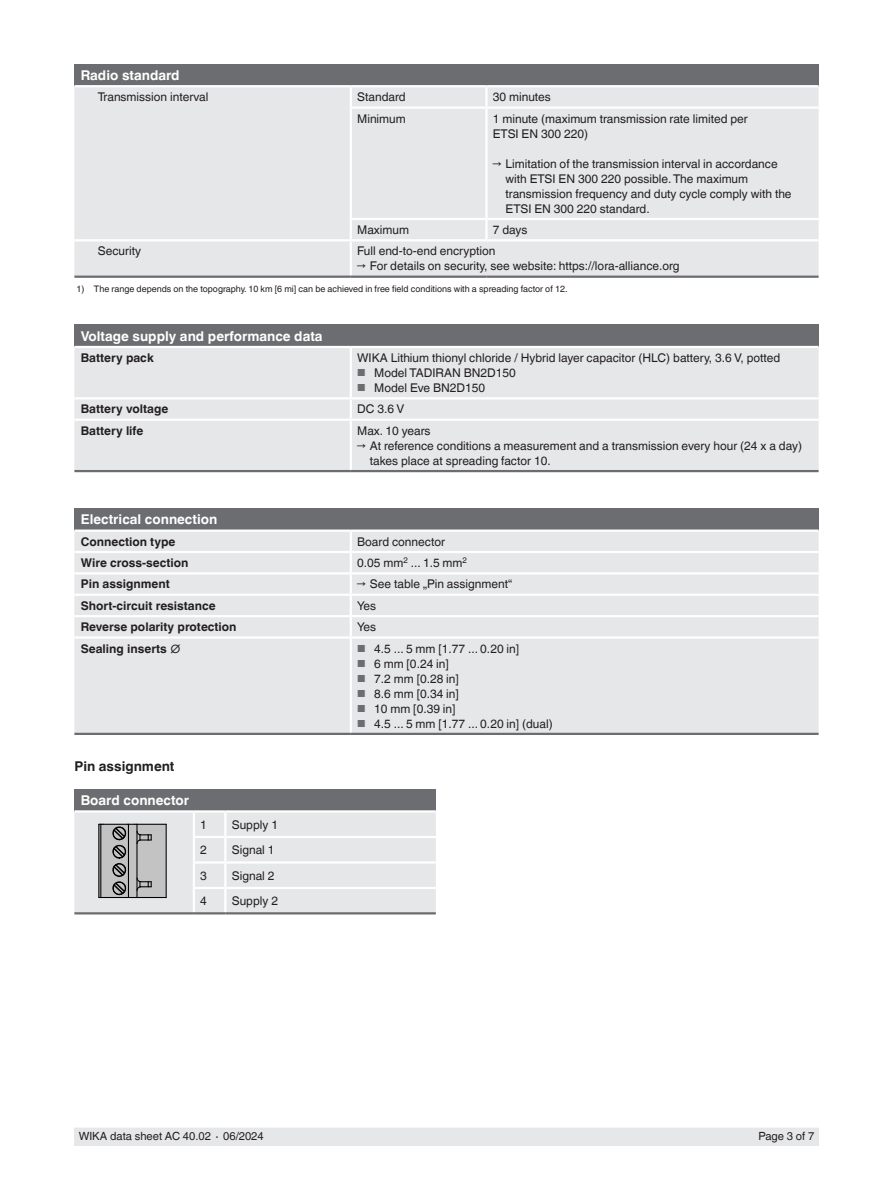
<style>
.page{position:relative;width:893px;height:1188px;background:#fff}
.page>*{position:absolute;margin:0;border:0;box-sizing:border-box;transform-origin:0 0}
.t1{font:700 13.5px "Helvetica World";color:#fff}
.t2{font:700 13.5px "Helvetica World";color:#231f20}
.t3{font:12px/15px "Helvetica World";color:#231f20}
.t4{font:700 12px "Helvetica World";color:#231f20}
.t5{font:11.25px "Helvetica World";color:#231f20}
.t6{font:9px "Helvetica World";color:#231f20}
.s1{font-size:10.2px;color:#6c6d70}
.s2{font-weight:400}
</style>
<div class="page">
<div style="left:74px;top:1128px;width:745px;height:17px;background:#e6e7e9"></div>
<div style="left:74px;top:64px;width:745px;height:22px;background:#6c6d70"></div>
<div style="left:74px;top:87px;width:745px;height:189px;background:#e6e7e9"></div>
<hr style="left:74px;top:85px;width:277px;height:2px;background:#fff">
<hr style="left:351px;top:85px;width:135px;height:2px;background:#fff">
<hr style="left:486px;top:85px;width:333px;height:2px;background:#fff">
<hr style="left:350px;top:106px;width:136px;height:3px;background:#fff">
<hr style="left:486px;top:106px;width:333px;height:3px;background:#fff">
<hr style="left:350px;top:218px;width:136px;height:2px;background:#fff">
<hr style="left:486px;top:218px;width:333px;height:2px;background:#fff">
<hr style="left:351px;top:239px;width:135px;height:2px;background:#fff">
<hr style="left:350px;top:241px;width:2px;height:35px;background:#fff">
<hr style="left:486px;top:239px;width:333px;height:2px;background:#fff">
<hr style="left:485px;top:87px;width:3px;height:19px;background:#fff">
<hr style="left:485px;top:109px;width:3px;height:109px;background:#fff">
<hr style="left:485px;top:220px;width:3px;height:19px;background:#fff">
<svg style="left:350px;top:87px;width:2px;height:19px"></svg>
<hr style="left:350px;top:109px;width:2px;height:109px;background:#fff">
<svg style="left:350px;top:220px;width:2px;height:19px"></svg>
<hr style="left:74px;top:239px;width:277px;height:2px;background:#fff">
<hr style="left:74px;top:276px;width:277px;height:2px;background:#6c6d70">
<hr style="left:351px;top:276px;width:135px;height:2px;background:#6c6d70">
<hr style="left:486px;top:276px;width:333px;height:2px;background:#6c6d70">
<div style="left:74px;top:325px;width:745px;height:22px;background:#6c6d70"></div>
<div style="left:74px;top:348px;width:745px;height:122px;background:#e6e7e9"></div>
<hr style="left:350px;top:348px;width:2px;height:49px;background:#fff">
<hr style="left:74px;top:397px;width:277px;height:2px;background:#fff">
<hr style="left:351px;top:397px;width:468px;height:2px;background:#fff">
<hr style="left:350px;top:399px;width:2px;height:20px;background:#fff">
<hr style="left:74px;top:419px;width:277px;height:2px;background:#fff">
<hr style="left:351px;top:419px;width:468px;height:2px;background:#fff">
<hr style="left:350px;top:421px;width:2px;height:49px;background:#fff">
<hr style="left:74px;top:346px;width:277px;height:2px;background:#fff">
<hr style="left:351px;top:346px;width:468px;height:2px;background:#fff">
<hr style="left:74px;top:470px;width:277px;height:2px;background:#6c6d70">
<hr style="left:351px;top:470px;width:468px;height:2px;background:#6c6d70">
<div style="left:74px;top:508px;width:745px;height:23px;background:#6c6d70"></div>
<div style="left:74px;top:532px;width:745px;height:201px;background:#e6e7e9"></div>
<hr style="left:74px;top:530px;width:277px;height:2px;background:#fff">
<hr style="left:351px;top:530px;width:468px;height:2px;background:#fff">
<hr style="left:74px;top:551px;width:277px;height:2px;background:#fff">
<hr style="left:351px;top:551px;width:468px;height:2px;background:#fff">
<hr style="left:74px;top:572px;width:277px;height:3px;background:#fff">
<hr style="left:351px;top:572px;width:468px;height:3px;background:#fff">
<hr style="left:74px;top:594px;width:277px;height:2px;background:#fff">
<hr style="left:351px;top:594px;width:468px;height:2px;background:#fff">
<hr style="left:74px;top:615px;width:277px;height:2px;background:#fff">
<hr style="left:351px;top:615px;width:468px;height:2px;background:#fff">
<svg style="left:350px;top:532px;width:2px;height:104px"></svg>
<hr style="left:74px;top:636px;width:277px;height:3px;background:#fff">
<hr style="left:351px;top:636px;width:468px;height:3px;background:#fff">
<hr style="left:350px;top:639px;width:2px;height:94px;background:#fff">
<hr style="left:74px;top:733px;width:277px;height:2px;background:#6c6d70">
<hr style="left:351px;top:733px;width:468px;height:2px;background:#6c6d70">
<div style="left:74px;top:789px;width:362px;height:22px;background:#6c6d70"></div>
<hr style="left:74px;top:810px;width:120px;height:3px;background:#fff">
<hr style="left:194px;top:810px;width:31px;height:3px;background:#fff">
<hr style="left:225px;top:810px;width:211px;height:3px;background:#fff">
<hr style="left:74px;top:912px;width:120px;height:2px;background:#6c6d70">
<hr style="left:194px;top:912px;width:31px;height:2px;background:#6c6d70">
<hr style="left:225px;top:912px;width:211px;height:2px;background:#6c6d70">
<svg style="left:74px;top:811px;width:362px;height:102px;background:#dcddde"></svg>
<p class="t1" style="left:81px;top:67px;width:100px">Radio standard</p>
<p class="t3" style="left:98px;top:90px;width:112px">Transmission interval</p>
<p class="t3" style="left:357px;top:90px;width:50px">Standard</p>
<p class="t3" style="left:493px;top:90px;width:60px">30 minutes</p>
<p class="t3" style="left:357px;top:111px;width:50px">Minimum</p>
<p class="t3" style="left:493px;top:111px;width:256px">1 minute (maximum transmission rate limited per<br>ETSI EN 300 220)</p>
<p class="t3" style="left:506px;top:156px;width:288px;text-indent:-13px">→ Limitation of the transmission interval in accordance with ETSI EN 300 220 possible. The maximum transmission frequency and duty cycle comply with the ETSI EN 300 220 standard.</p>
<p class="t3" style="left:357px;top:222px;width:53px">Maximum</p>
<p class="t3" style="left:493px;top:222px;width:36px">7 days</p>
<p class="t3" style="left:98px;top:244px;width:45px">Security</p>
<p class="t3" style="left:357px;top:244px;width:140px">Full end-to-end encryption</p>
<p class="t3" style="left:357px;top:259px;width:324px">→ For details on security, see website: https://lora-alliance.org</p>
<p class="t6" style="left:77px;top:284px;width:492px">1) The range depends on the topography. 10 km [6 mi] can be achieved in free field conditions with a spreading factor of 12.</p>
<p class="t1" style="left:81px;top:328px;width:243px">Voltage supply and performance data</p>
<p class="t4" style="left:81px;top:351px;width:74px">Battery pack</p>
<p class="t3" style="left:357px;top:350px;width:425px">WIKA Lithium thionyl chloride / Hybrid layer capacitor (HLC) battery, 3.6 V, potted</p>
<p class="t3" style="left:357px;top:365px;width:160px"><span class="s1">■</span> Model TADIRAN BN2D150</p>
<p class="t3" style="left:357px;top:380px;width:129px"><span class="s1">■</span> Model Eve BN2D150</p>
<p class="t4" style="left:81px;top:402px;width:89px">Battery voltage</p>
<p class="t3" style="left:357px;top:402px;width:49px">DC 3.6 V</p>
<p class="t4" style="left:81px;top:424px;width:64px">Battery life</p>
<p class="t3" style="left:357px;top:423px;width:75px">Max. 10 years</p>
<p class="t3" style="left:370px;top:438px;width:434px;text-indent:-13px">→ At reference conditions a measurement and a transmission every hour (24 x a day) takes place at spreading factor 10.</p>
<p class="t1" style="left:81px;top:512px;width:138px">Electrical connection</p>
<p class="t4" style="left:81px;top:534px;width:96px">Connection type</p>
<p class="t3" style="left:357px;top:534px;width:89px">Board connector</p>
<p class="t4" style="left:81px;top:556px;width:109px">Wire cross-section</p>
<p class="t3" style="left:357px;top:555px;width:111px">0.05 mm<sup>2</sup> ... 1.5 mm<sup>2</sup></p>
<p class="t4" style="left:81px;top:577px;width:90px">Pin assignment</p>
<p class="t3" style="left:357px;top:577px;width:156px">→ See table „Pin assignment“</p>
<p class="t4" style="left:81px;top:599px;width:136px">Short-circuit resistance</p>
<p class="t3" style="left:357px;top:598px;width:20px">Yes</p>
<p class="t4" style="left:81px;top:620px;width:157px">Reverse polarity protection</p>
<p class="t3" style="left:357px;top:619px;width:20px">Yes</p>
<p class="t4" style="left:81px;top:641px;width:102px">Sealing inserts <span class="s2">∅</span></p>
<p class="t3" style="left:357px;top:641px;width:163px"><span class="s1">■</span> 4.5 ... 5 mm [1.77 ... 0.20 in]</p>
<p class="t3" style="left:357px;top:656px;width:93px"><span class="s1">■</span> 6 mm [0.24 in]</p>
<p class="t3" style="left:357px;top:671px;width:103px"><span class="s1">■</span> 7.2 mm [0.28 in]</p>
<p class="t3" style="left:357px;top:686px;width:103px"><span class="s1">■</span> 8.6 mm [0.34 in]</p>
<p class="t3" style="left:357px;top:701px;width:100px"><span class="s1">■</span> 10 mm [0.39 in]</p>
<p class="t3" style="left:357px;top:716px;width:197px"><span class="s1">■</span> 4.5 ... 5 mm [1.77 ... 0.20 in] (dual)</p>
<p class="t2" style="left:74px;top:758px;width:102px">Pin assignment</p>
<p class="t1" style="left:81px;top:793px;width:110px">Board connector</p>
<p class="t3" style="left:200px;top:817px;width:8px">1</p>
<p class="t3" style="left:232px;top:817px;width:48px">Supply 1</p>
<p class="t3" style="left:200px;top:842px;width:8px">2</p>
<p class="t3" style="left:232px;top:842px;width:44px">Signal 1</p>
<p class="t3" style="left:200px;top:868px;width:8px">3</p>
<p class="t3" style="left:232px;top:868px;width:44px">Signal 2</p>
<p class="t3" style="left:200px;top:893px;width:8px">4</p>
<p class="t3" style="left:232px;top:893px;width:48px">Supply 2</p>
<p class="t5" style="left:79px;top:1130px;width:187px">WIKA data sheet AC 40.02 ∙ 06/2024</p>
<p class="t5" style="left:759px;top:1130px;width:57px">Page 3 of 7</p>
</div>
